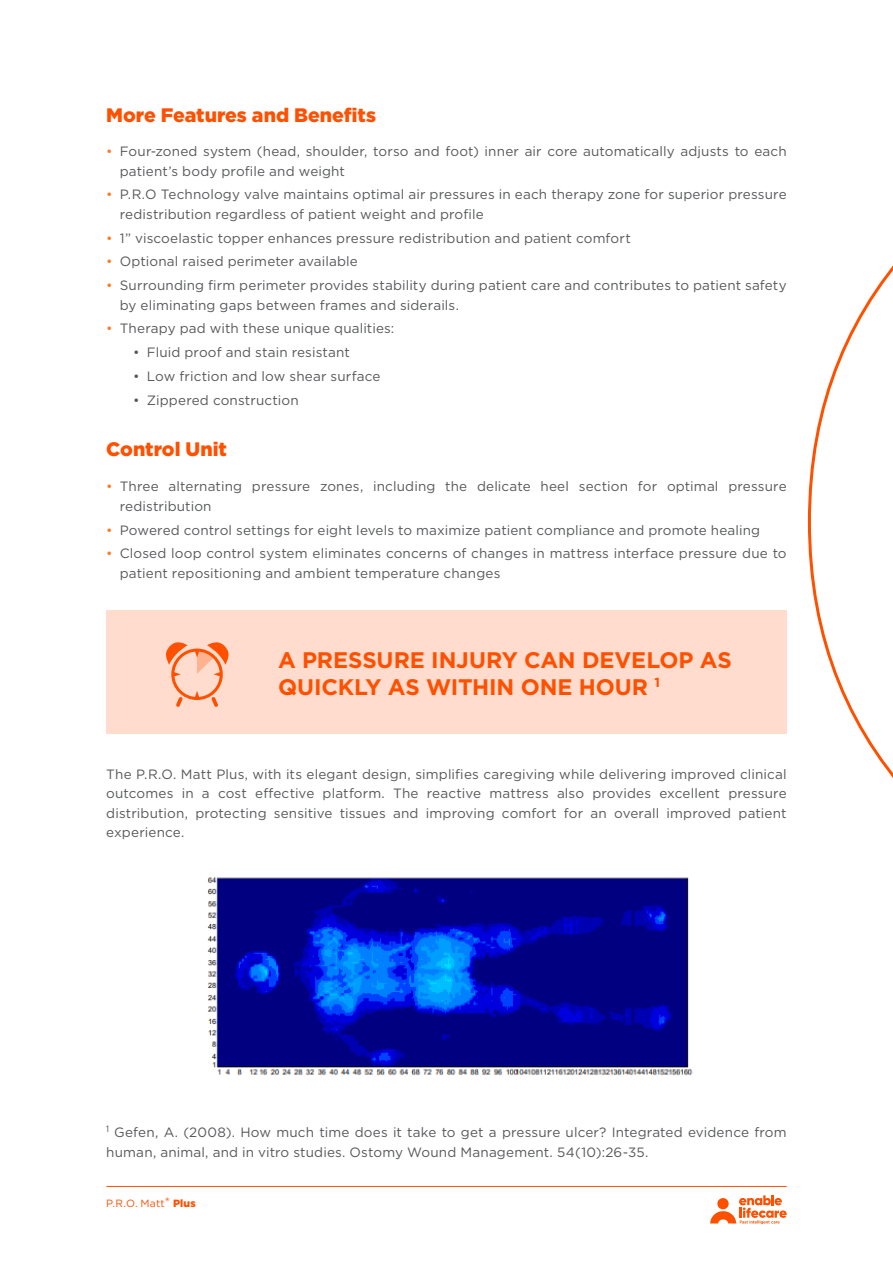
<style>
.page{position:relative;width:893px;height:1263px;background:#fff}
.page>*{position:absolute;margin:0;border:0;box-sizing:border-box;transform-origin:0 0}
.Orange_12pt_Black{font:700 22.5px/27px "Gotham";letter-spacing:-.005em;color:#ff5000}
.Heading_12pt{font:900 19.5px "Gotham";letter-spacing:-.005em;color:#ff5000}
.Body_9pt{font:13.5px/19.5px "Gotham";letter-spacing:.01em;color:#57585a}
.t1{font:10.5px "Gotham";color:#ff5000}
.t2{font:900 10.5px "Gotham";color:#ff5000}
.s1{color:#ff7826}
.s2{font-weight:900}
</style>
<div class="page">
<hr style="left:106px;top:1186px;width:681px;height:1px;background:#ff5000">
<svg style="left:710px;top:1195px;width:77px;height:29px"></svg>
<svg style="left:807px;top:265px;width:86px;height:513px"></svg>
<div style="left:106px;top:610px;width:681px;height:123px;background:#ffdccd"></div>
<div style="left:171px;top:648px;width:52px;height:52px;border:3px solid #ff5000;border-radius:50%"></div>
<svg style="left:194px;top:691px;width:6px;height:8px"></svg>
<svg style="left:173px;top:672px;width:8px;height:5px"></svg>
<svg style="left:166px;top:642px;width:21px;height:23px"></svg>
<svg style="left:194px;top:642px;width:35px;height:35px"></svg>
<svg style="left:176px;top:694px;width:10px;height:13px"></svg>
<svg style="left:208px;top:694px;width:10px;height:13px"></svg>
<img style="left:207px;top:877px;width:486px;height:199px">
<p class="Heading_12pt" style="left:106px;top:102px;width:271px">More Features and Benefits</p>
<p class="Body_9pt" style="left:120px;top:141px;width:668px;text-indent:-14px"><span class="s1">•</span> Four-zoned system (head, shoulder, torso and foot) inner air core automatically adjusts to each patient’s body profile and weight</p>
<p class="Body_9pt" style="left:120px;top:184px;width:668px;text-indent:-14px"><span class="s1">•</span> P.R.O Technology valve maintains optimal air pressures in each therapy zone for superior pressure redistribution regardless of patient weight and profile</p>
<p class="Body_9pt" style="left:106px;top:228px;width:526px"><span class="s1">•</span> 1” viscoelastic topper enhances pressure redistribution and patient comfort</p>
<p class="Body_9pt" style="left:106px;top:251px;width:253px"><span class="s1">•</span> Optional raised perimeter available</p>
<p class="Body_9pt" style="left:120px;top:275px;width:668px;text-indent:-14px"><span class="s1">•</span> Surrounding firm perimeter provides stability during patient care and contributes to patient safety by eliminating gaps between frames and siderails.</p>
<p class="Body_9pt" style="left:106px;top:318px;width:290px"><span class="s1">•</span> Therapy pad with these unique qualities:</p>
<p class="Body_9pt" style="left:133px;top:342px;width:218px">• Fluid proof and stain resistant</p>
<p class="Body_9pt" style="left:133px;top:366px;width:249px">• Low friction and low shear surface</p>
<p class="Body_9pt" style="left:133px;top:390px;width:167px">• Zippered construction</p>
<p class="Heading_12pt" style="left:106px;top:435px;width:122px">Control Unit</p>
<p class="Body_9pt" style="left:120px;top:476px;width:668px;text-indent:-14px"><span class="s1">•</span> Three alternating pressure zones, including the delicate heel section for optimal pressure redistribution</p>
<p class="Body_9pt" style="left:106px;top:520px;width:655px"><span class="s1">•</span> Powered control settings for eight levels to maximize patient compliance and promote healing</p>
<p class="Body_9pt" style="left:120px;top:543px;width:668px;text-indent:-14px"><span class="s1">•</span> Closed loop control system eliminates concerns of changes in mattress interface pressure due to patient repositioning and ambient temperature changes</p>
<p class="Orange_12pt_Black" style="left:278px;top:646px;width:455px">A PRESSURE INJURY CAN DEVELOP AS<br>QUICKLY AS WITHIN ONE HOUR <sup>1</sup></p>
<p class="Body_9pt" style="left:106px;top:764px;width:682px;text-align:justify">The P.R.O. Matt Plus, with its elegant design, simplifies caregiving while delivering improved clinical outcomes in a cost effective platform. The reactive mattress also provides excellent pressure distribution, protecting sensitive tissues and improving comfort for an overall improved patient experience.</p>
<p class="Body_9pt" style="left:106px;top:1122px;width:682px"><sup>1</sup> Gefen, A. (2008). How much time does it take to get a pressure ulcer? Integrated evidence from human, animal, and in vitro studies. Ostomy Wound Management. 54(10):26-35.</p>
<p class="t2" style="left:165px;top:1194px;width:5px">®</p>
<p class="t1" style="left:106px;top:1197px;width:91px">P.R.O. Matt <span class="s2">Plus</span></p>
</div>
